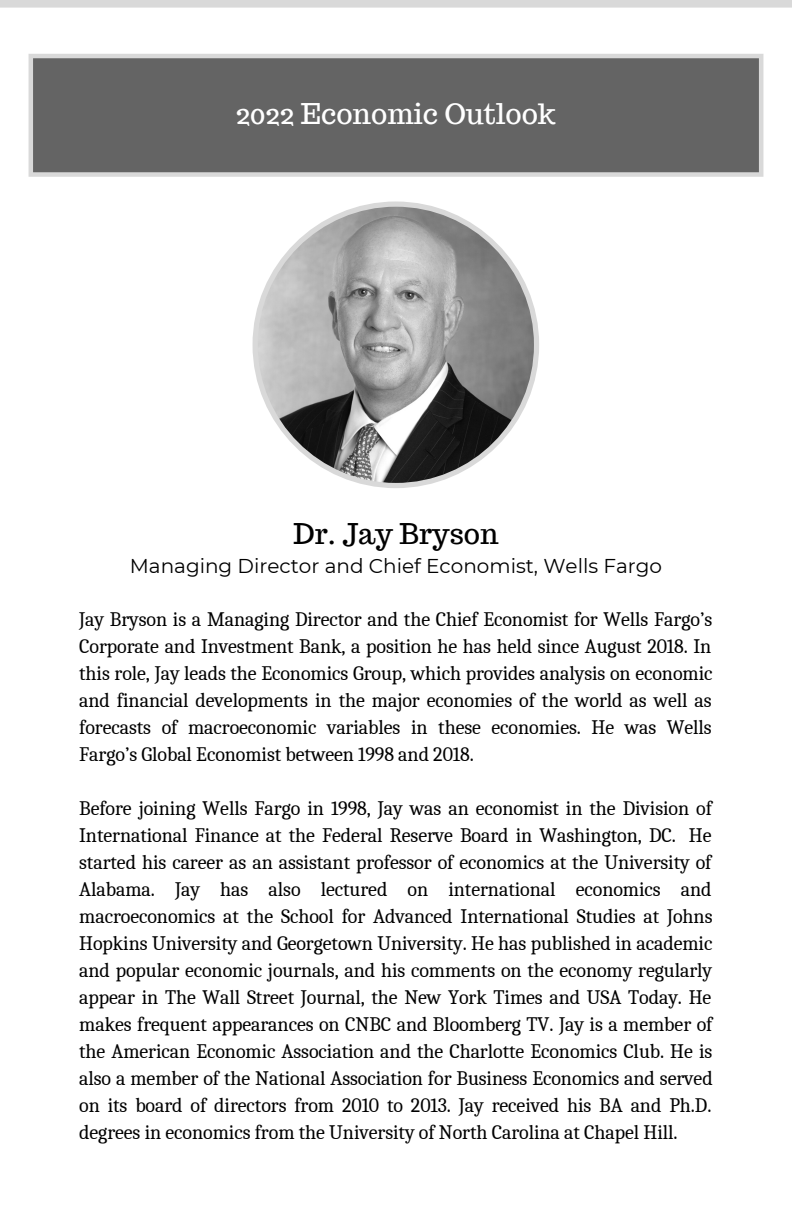
<style>
.page{position:relative;width:792px;height:1224px;background:#fff}
.page>*{position:absolute;margin:0;border:0;box-sizing:border-box;transform-origin:0 0}
.t1{font:28px "Trocchi";color:#fff}
.t2{font:28px "Trocchi";color:#000}
.t3{font:20px/27px "Caladea";letter-spacing:-.005em;color:#000;text-align:justify}
.t4{font:20px "Montserrat";color:#000}
</style>
<div class="page">
<svg style="left:253px;top:201px;width:286px;height:287px"></svg>
<div style="left:31px;top:56px;width:730px;height:119px;background:#646464"></div>
<svg style="left:759px;top:172px;width:4px;height:5px"></svg>
<hr style="left:29px;top:58px;width:4px;height:114px;background:#d9d9d9">
<svg style="left:29px;top:172px;width:4px;height:5px"></svg>
<hr style="left:759px;top:58px;width:4px;height:114px;background:#d9d9d9">
<div style="left:33px;top:172px;width:726px;height:5px;background:#d9d9d9"></div>
<svg style="left:759px;top:54px;width:4px;height:4px"></svg>
<svg style="left:29px;top:54px;width:4px;height:4px"></svg>
<hr style="left:33px;top:54px;width:726px;height:4px;background:#d9d9d9">
<div style="left:0;top:0;width:792px;height:8px;background:#d9d9d9"></div>
<h1 class="t1" style="left:236px;top:96px;width:321px">2022 Economic Outlook</h1>
<h1 class="t2" style="left:293px;top:516px;width:207px">Dr. Jay Bryson</h1>
<p class="t4" style="left:130px;top:554px;width:534px">Managing Director and Chief Economist, Wells Fargo</p>
<p class="t3" style="left:79px;top:606px;width:635px">Jay Bryson is a Managing Director and the Chief Economist for Wells Fargo’s Corporate and Investment Bank, a position he has held since August 2018. In this role, Jay leads the Economics Group, which provides analysis on economic and financial developments in the major economies of the world as well as forecasts of macroeconomic variables in these economies. He was Wells Fargo’s Global Economist between 1998 and 2018.</p>
<p class="t3" style="left:79px;top:795px;width:635px">Before joining Wells Fargo in 1998, Jay was an economist in the Division of International Finance at the Federal Reserve Board in Washington, DC. He started his career as an assistant professor of economics at the University of Alabama. Jay has also lectured on international economics and macroeconomics at the School for Advanced International Studies at Johns Hopkins University and Georgetown University. He has published in academic and popular economic journals, and his comments on the economy regularly appear in The Wall Street Journal, the New York Times and USA Today. He makes frequent appearances on CNBC and Bloomberg TV. Jay is a member of the American Economic Association and the Charlotte Economics Club. He is also a member of the National Association for Business Economics and served on its board of directors from 2010 to 2013. Jay received his BA and Ph.D. degrees in economics from the University of North Carolina at Chapel Hill.</p>
</div>
